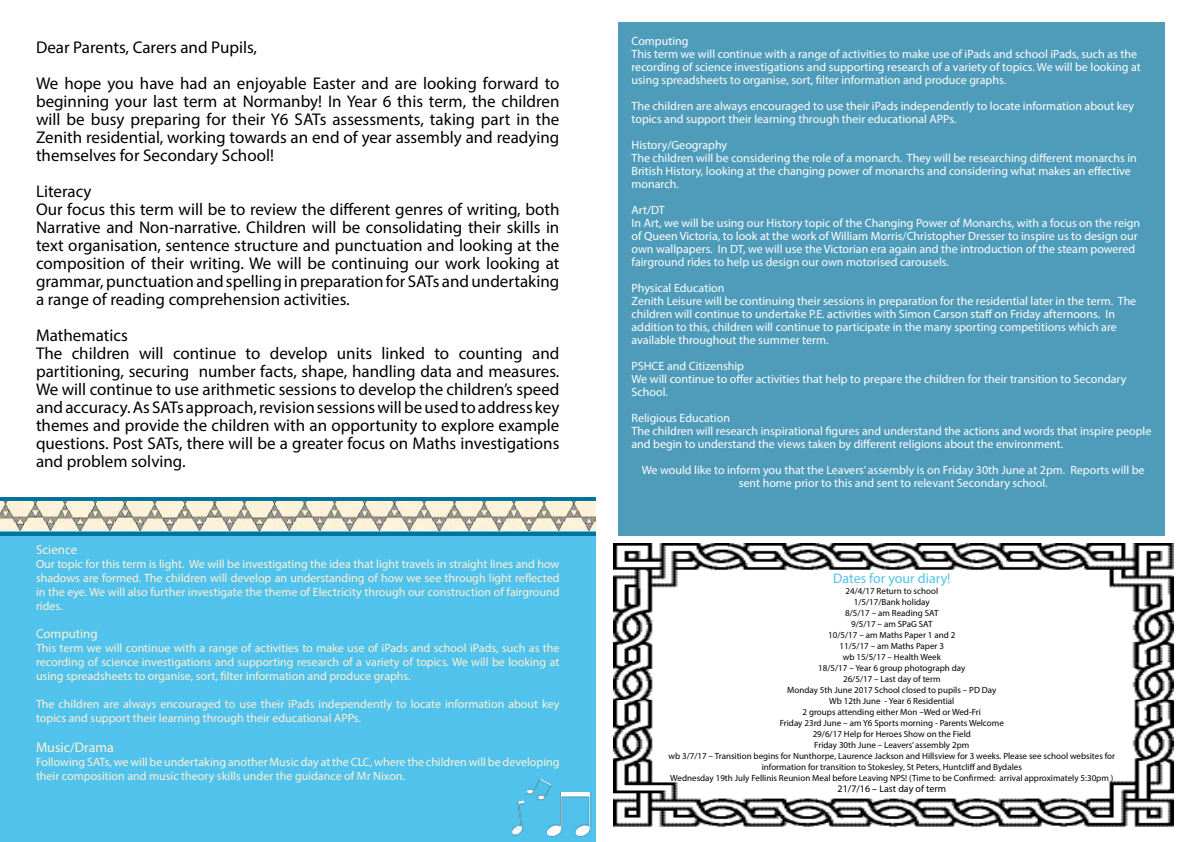
<style>
.page{position:relative;width:1191px;height:842px;background:#fff}
.page>*{position:absolute;margin:0;border:0;box-sizing:border-box;transform-origin:0 0}
.t1{font:17px/18px "Myriad Pro";color:#000}
.t2{font:14px "Myriad Pro";color:#51c2eb}
.t3{font:14px "Myriad Pro";color:#fef2d8}
.t4{font:13px "Myriad Pro";color:#fef2d8}
.t5{font:12px/13px "Myriad Pro";color:#fff}
.t6{font:12px/14px "Myriad Pro";color:#fef2d8;text-align:justify}
.t7{font:10px "Myriad Pro";color:#000}
.t8{font:9px/11px "Myriad Pro";color:#000;text-align:center}
</style>
<div class="page">
<img style="left:613px;top:543px;width:560px;height:283px">
<img style="left:0;top:501px;width:595px;height:31px">
<div style="left:0;top:532px;width:595px;height:310px;background:#51c2eb"></div>
<hr style="left:0;top:497px;width:595px;height:4px;background:#03729d">
<hr style="left:0;top:532px;width:595px;height:3px;background:#03729d">
<img style="left:547px;top:792px;width:45px;height:45px">
<img style="left:512px;top:801px;width:13px;height:35px">
<img style="left:526px;top:778px;width:26px;height:25px">
<div style="left:618px;top:22px;width:546px;height:513px;background:#4f9cba"></div>
<h1 class="t1" style="left:36px;top:29px;width:525px;line-height:36px">Dear Parents, Carers and Pupils,<br>We hope you have had an enjoyable Easter and are looking forward to</h1>
<p class="t1" style="left:36px;top:92px;width:525px;text-align:justify">beginning your last term at Normanby! In Year 6 this term, the children will be busy preparing for their Y6 SATs assessments, taking part in the Zenith residential, working towards an end of year assembly and readying themselves for Secondary School!</p>
<p class="t1" style="left:36px;top:182px;width:525px">Literacy<br>Our focus this term will be to review the different genres of writing, both Narrative and Non-narrative. Children will be consolidating their skills in text organisation, sentence structure and punctuation and looking at the composition of their writing. We will be continuing our work looking at grammar, punctuation and spelling in preparation for SATs and undertaking a range of reading comprehension activities.</p>
<p class="t1" style="left:36px;top:326px;width:525px">Mathematics<br>The children will continue to develop units linked to counting and partitioning, securing number facts, shape, handling data and measures.<br>We will continue to use arithmetic sessions to develop the children’s speed and accuracy. As SATs approach, revision sessions will be used to address key themes and provide the children with an opportunity to explore example questions. Post SATs, there will be a greater focus on Maths investigations and problem solving.</p>
<p class="t4" style="left:36px;top:542px;width:43px">Science</p>
<p class="t6" style="left:36px;top:557px;width:525px">Our topic for this term is light. We will be investigating the idea that light travels in straight lines and how shadows are formed. The children will develop an understanding of how we see through light reflected in the eye. We will also further investigate the theme of Electricity through our construction of fairground rides.</p>
<p class="t4" style="left:36px;top:626px;width:63px">Computing</p>
<p class="t6" style="left:36px;top:641px;width:525px">This term we will continue with a range of activities to make use of iPads and school iPads, such as the recording of science investigations and supporting research of a variety of topics. We will be looking at using spreadsheets to organise, sort, filter information and produce graphs.</p>
<p class="t6" style="left:36px;top:697px;width:525px">The children are always encouraged to use their iPads independently to locate information about key topics and support their learning through their educational APPs.</p>
<p class="t3" style="left:36px;top:739px;width:79px">Music/Drama</p>
<p class="t6" style="left:36px;top:755px;width:525px">Following SATs, we will be undertaking another Music day at the CLC, where the children will be developing their composition and music theory skills under the guidance of Mr Nixon.</p>
<p class="t5" style="left:631px;top:34px;width:511px">Computing<br>This term we will continue with a range of activities to make use of iPads and school iPads, such as the recording of science investigations and supporting research of a variety of topics. We will be looking at using spreadsheets to organise, sort, filter information and produce graphs.</p>
<p class="t5" style="left:631px;top:99px;width:504px">The children are always encouraged to use their iPads independently to locate information about key topics and support their learning through their educational APPs.</p>
<p class="t5" style="left:631px;top:138px;width:507px">History/Geography<br>The children will be considering the role of a monarch. They will be researching different monarchs in British History, looking at the changing power of monarchs and considering what makes an effective monarch.</p>
<p class="t5" style="left:631px;top:203px;width:510px">Art/DT<br>In Art, we will be using our History topic of the Changing Power of Monarchs, with a focus on the reign of Queen Victoria, to look at the work of William Morris/Christopher Dresser to inspire us to design our own wallpapers. In DT, we will use the Victorian era again and the introduction of the steam powered fairground rides to help us design our own motorised carousels.</p>
<p class="t5" style="left:631px;top:281px;width:506px">Physical Education<br>Zenith Leisure will be continuing their sessions in preparation for the residential later in the term. The children will continue to undertake P.E. activities with Simon Carson staff on Friday afternoons. In addition to this, children will continue to participate in the many sporting competitions which are available throughout the summer term.</p>
<p class="t5" style="left:631px;top:359px;width:496px">PSHCE and Citizenship<br>We will continue to offer activities that help to prepare the children for their transition to Secondary<br>School.</p>
<p class="t5" style="left:631px;top:411px;width:521px">Religious Education<br>The children will research inspirational figures and understand the actions and words that inspire people and begin to understand the views taken by different religions about the environment.</p>
<p class="t5" style="left:642px;top:463px;width:504px;text-align:center">We would like to inform you that the Leavers’ assembly is on Friday 30th June at 2pm. Reports will be sent home prior to this and sent to relevant Secondary school.</p>
<p class="t2" style="left:833px;top:570px;width:119px">Dates for your diary!</p>
<p class="t8" style="left:668px;top:585px;width:448px">24/4/17 Return to school<br>1/5/17/Bank holiday<br>8/5/17 – am Reading SAT<br>9/5/17 – am SPaG SAT<br>10/5/17 – am Maths Paper 1 and 2<br>11/5/17 – am Maths Paper 3<br>wb 15/5/17 – Health Week<br>18/5/17 – Year 6 group photograph day<br>26/5/17 – Last day of term<br>Monday 5th June 2017 School closed to pupils – PD Day<br>Wb 12th June - Year 6 Residential<br>2 groups attending either Mon –Wed or Wed-Fri<br>Friday 23rd June – am Y6 Sports morning - Parents Welcome<br>29/6/17 Help for Heroes Show on the Field<br>Friday 30th June – Leavers’ assembly 2pm<br>wb 3/7/17 – Transition begins for Nunthorpe, Laurence Jackson and Hillsview for 3 weeks. Please see school websites for information for transition to Stokesley, St Peters, Huntcliff and Bydales<br>Wednesday 19th July Fellinis Reunion Meal before Leaving NPS! (Time to be Confirmed: arrival approximately 5:30pm )</p>
<p class="t7" style="left:837px;top:783px;width:110px">21/7/16 – Last day of term</p>
</div>
